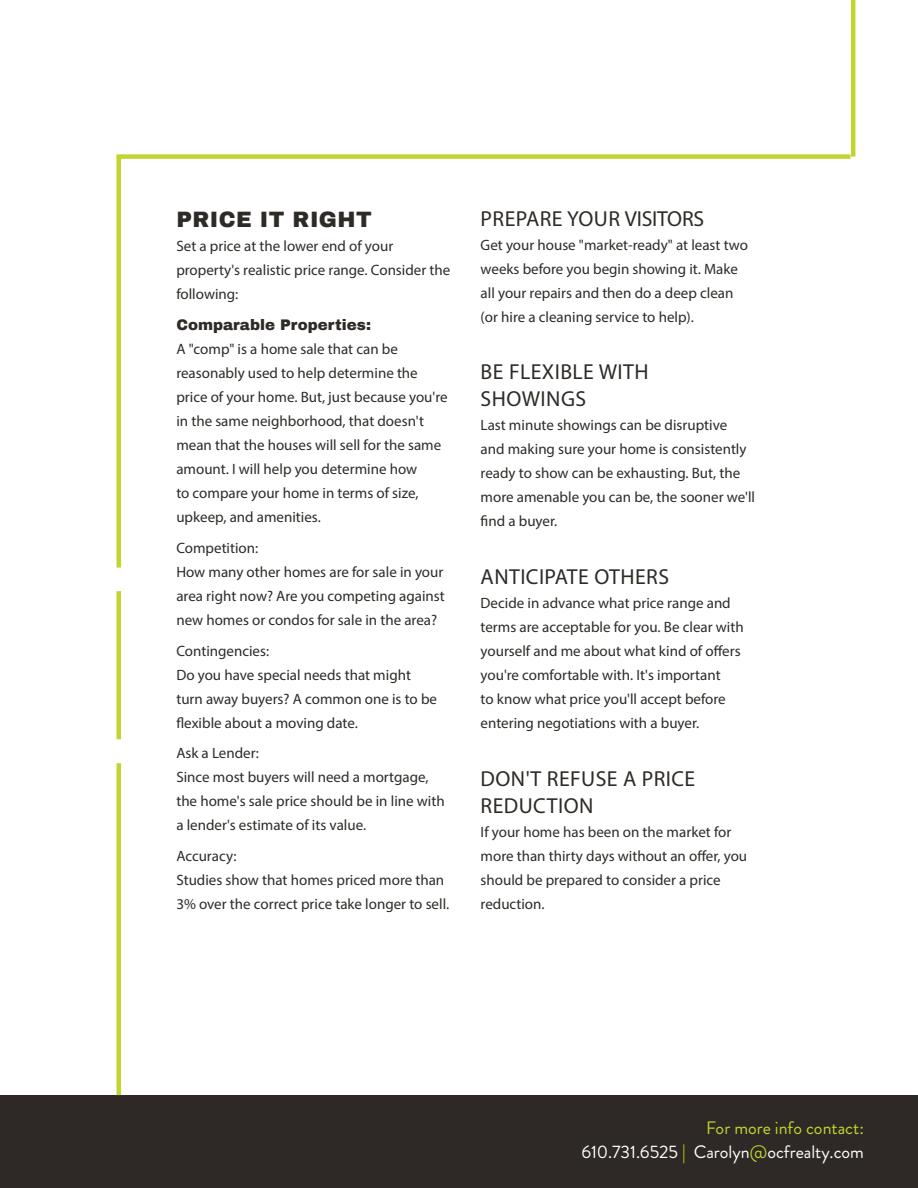
<style>
.page{position:relative;width:918px;height:1188px;background:#fff}
.page>*{position:absolute;margin:0;border:0;box-sizing:border-box;transform-origin:0 0}
.h2_seller_header{font:21.75px/27px "Myriad Pro";letter-spacing:.02em;color:#2e2b27}
.h2_seller_header-2{font:21.75px "Myriad Pro";letter-spacing:-.01em;color:#2e2b27}
.h2_seller_header-3{font:900 21.75px "Archivo";letter-spacing:.02em;color:#2e2b27}
.t1{font:18px/24px "Brandon Grotesque";color:#fff;text-align:right}
.body{font:15px/24px "Myriad Pro";color:#2e2b27}
.header_for_body{font:900 15px "Archivo";color:#2e2b27}
.header_for_body-2{font:15px "Myriad Pro";color:#2e2b27}
.s1{color:#c1d52f}
.s2{color:#cfd400}
</style>
<div class="page">
<div style="left:0;top:1095px;width:918px;height:93px;background:#2e2926"></div>
<hr style="left:117px;top:157px;width:4px;height:411px;background:#c1d52f">
<hr style="left:117px;top:591px;width:4px;height:148px;background:#c1d52f">
<hr style="left:117px;top:763px;width:4px;height:332px;background:#c1d52f">
<div style="left:117px;top:154px;width:733px;height:5px;background:#c1d52f"></div>
<hr style="left:851px;top:0;width:4px;height:157px;background:#c1d52f">
<p class="h2_seller_header-3" style="left:176px;top:207px;width:197px">PRICE IT RIGHT</p>
<p class="body" style="left:176px;top:234px;width:275px">Set a price at the lower end of your property's realistic price range. Consider the following:</p>
<p class="header_for_body" style="left:176px;top:316px;width:196px">Comparable Properties:</p>
<p class="body" style="left:176px;top:337px;width:273px">A "comp" is a home sale that can be reasonably used to help determine the price of your home. But, just because you're in the same neighborhood, that doesn't mean that the houses will sell for the same amount. I will help you determine how<br>to compare your home in terms of size, upkeep, and amenities.</p>
<p class="header_for_body-2" style="left:176px;top:539px;width:83px">Competition:</p>
<p class="body" style="left:176px;top:560px;width:270px;text-align:justify">How many other homes are for sale in your area right now? Are you competing against new homes or condos for sale in the area?</p>
<p class="body" style="left:176px;top:638px;width:94px">Contingencies:</p>
<p class="body" style="left:176px;top:662px;width:262px">Do you have special needs that might turn away buyers? A common one is to be flexible about a moving date.</p>
<p class="body" style="left:176px;top:741px;width:84px">Ask a Lender:</p>
<p class="body" style="left:176px;top:765px;width:270px">Since most buyers will need a mortgage, the home's sale price should be in line with a lender's estimate of its value.</p>
<p class="header_for_body-2" style="left:176px;top:847px;width:62px">Accuracy:</p>
<p class="body" style="left:176px;top:868px;width:274px">Studies show that homes priced more than<br>3% over the correct price take longer to sell.</p>
<p class="h2_seller_header-2" style="left:481px;top:205px;width:225px">PREPARE YOUR VISITORS</p>
<p class="body" style="left:481px;top:232px;width:269px">Get your house "market-ready" at least two weeks before you begin showing it. Make all your repairs and then do a deep clean (or hire a cleaning service to help).</p>
<p class="h2_seller_header" style="left:481px;top:358px;width:169px">BE FLEXIBLE WITH<br>SHOWINGS</p>
<p class="body" style="left:481px;top:413px;width:276px">Last minute showings can be disruptive<br>and making sure your home is consistently ready to show can be exhausting. But, the more amenable you can be, the sooner we'll find a buyer.</p>
<p class="h2_seller_header" style="left:481px;top:563px;width:190px">ANTICIPATE OTHERS</p>
<p class="body" style="left:481px;top:591px;width:265px">Decide in advance what price range and terms are acceptable for you. Be clear with yourself and me about what kind of offers you're comfortable with. It's important<br>to know what price you'll accept before entering negotiations with a buyer.</p>
<p class="h2_seller_header" style="left:481px;top:765px;width:216px">DON'T REFUSE A PRICE<br>REDUCTION</p>
<p class="body" style="left:481px;top:820px;width:268px">If your home has been on the market for more than thirty days without an offer, you should be prepared to consider a price reduction.</p>
<p class="t1" style="left:581px;top:1116px;width:284px"><span class="s1">For more info contact:<br></span>610.731.6525 <span class="s2">|</span> Carolyn<span class="s1">@</span>ocfrealty.com</p>
</div>
